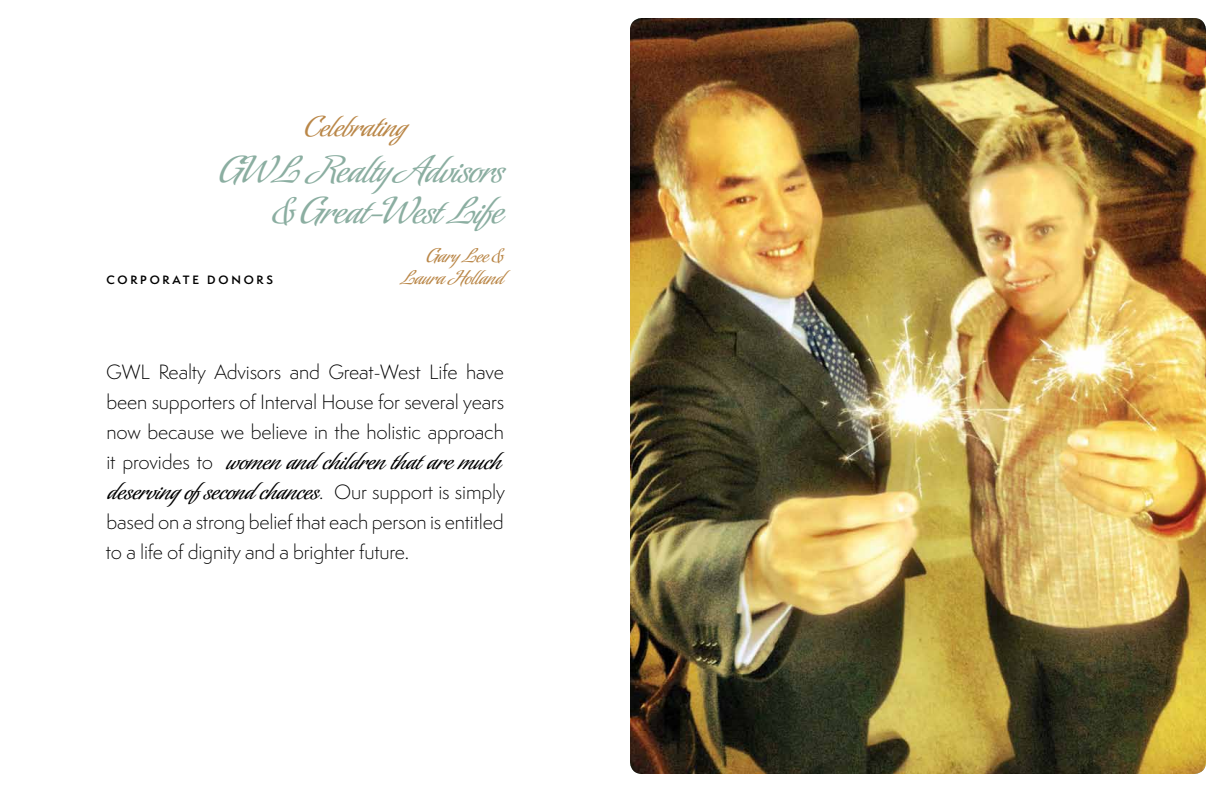
<style>
.page{position:relative;width:1224px;height:792px;background:#fff}
.page>*{position:absolute;margin:0;border:0;box-sizing:border-box;transform-origin:0 0}
.t1{font:34px/40.8px "Sinfonieta";letter-spacing:-.02em;color:#8baea1;text-align:right}
.t2{font:26.1px "Sinfonieta";letter-spacing:-.02em;color:#ba8748}
.t3{font:22px/30px "Sinfonieta";letter-spacing:-.01em;color:#000}
.t4{font:300 19px/30px "Semplicita Pro";letter-spacing:-.01em;color:#000;text-align:justify}
.t5{font:18px/21.6px "Sinfonieta";letter-spacing:-.02em;color:#ba8748;text-align:right}
.t6{font:600 11.2px "Semplicita Pro";letter-spacing:.25em;color:#000}
.s1{font-family:"Semplicita Pro";font-weight:300;font-size:19px}
</style>
<div class="page">
<img style="left:630px;top:18px;width:576px;height:756px">
<h2 class="t2" style="left:305px;top:110px;width:104px">Celebrating</h2>
<h1 class="t1" style="left:219px;top:151px;width:287px">GWL Realty Advisors &amp; Great-West Life</h1>
<p class="t5" style="left:400px;top:246px;width:105px">Gary Lee &amp;<br>Laura Holland</p>
<p class="t6" style="left:107px;top:271px;width:168px">CORPORATE D ONORS</p>
<p class="t4" style="left:106px;top:357px;width:400px">GWL Realty Advisors and Great-West Life have been supporters of Interval House for several years now because we believe in the holistic approach</p>
<p class="t3" style="left:107px;top:447px;width:400px"><span class="s1">it provides to</span> women and children that are much deserving of second chances<span class="s1">. Our support is simply</span></p>
<p class="t4" style="left:106px;top:507px;width:399px">based on a strong belief that each person is entitled to a life of dignity and a brighter future.</p>
</div>
